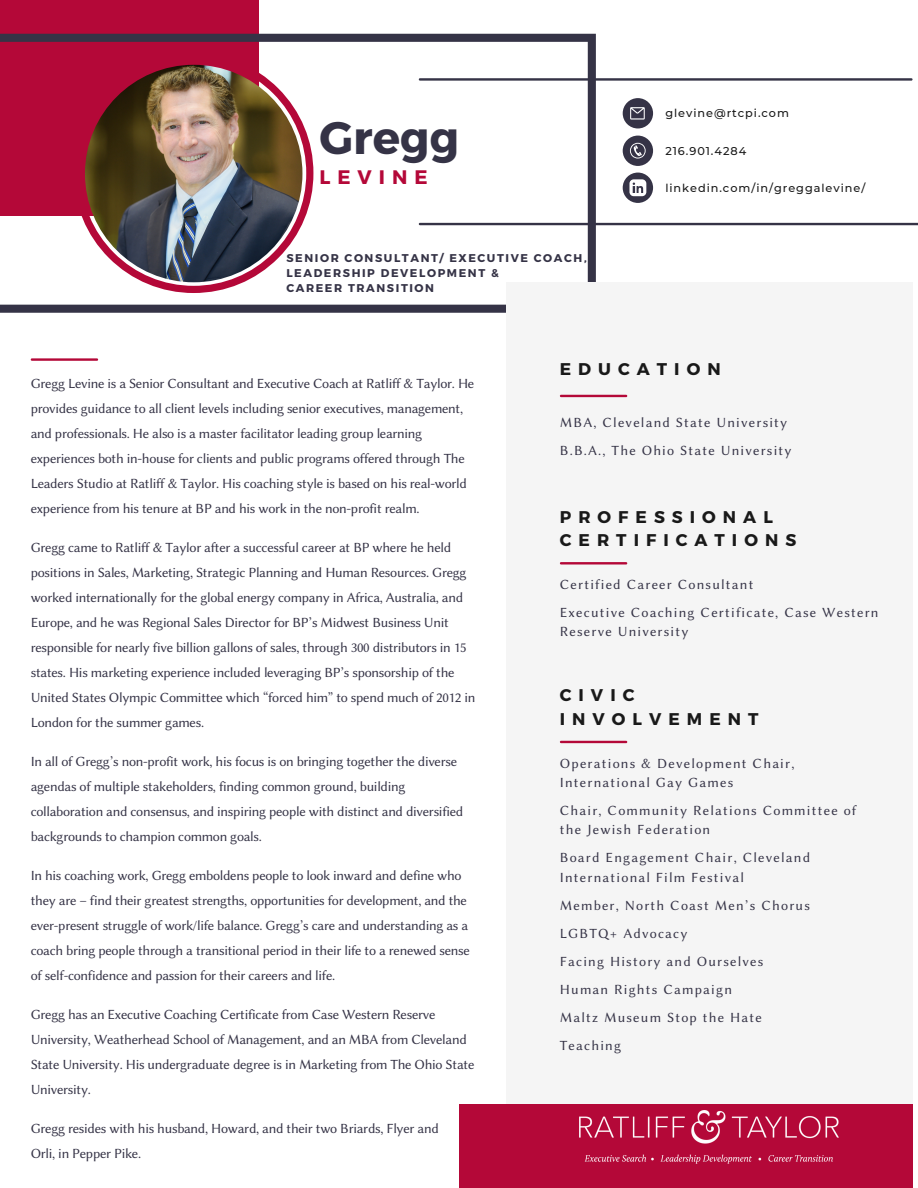
<style>
.page{position:relative;width:918px;height:1188px;background:#fff}
.page>*{position:absolute;margin:0;border:0;box-sizing:border-box;transform-origin:0 0}
.t1{font:700 45.6px "Montserrat";color:#353346}
.t2{font:700 19.5px "Montserrat";letter-spacing:.36em;color:#b40838}
.t3{font:700 16.95px/23.2px "Montserrat";letter-spacing:.415em;color:#191919}
.t4{font:14.1px/25px "Lin Biolinum O";letter-spacing:-.02em;color:#353346}
.t5{font:14.1px/19.4px "Lin Biolinum O";letter-spacing:.085em;color:#353346}
.t6{font:700 11.25px "Montserrat";letter-spacing:.14em;color:#353346}
.t7{font:500 11.25px "Montserrat";letter-spacing:.085em;color:#191919}
</style>
<div class="page">
<div style="left:0;top:0;width:258px;height:216px;background:#b40838"></div>
<svg style="left:0;top:34px;width:596px;height:279px"></svg>
<div style="left:506px;top:282px;width:406px;height:906px;background:#f5f5f5"></div>
<svg style="left:74px;top:53px;width:239px;height:240px"></svg>
<div style="left:459px;top:1104px;width:453px;height:84px;background:#b40838"></div>
<img style="left:85px;top:65px;width:217px;height:217px;border-radius:50%">
<hr style="left:420px;top:223px;width:498px;height:2px;background:#353346">
<hr style="left:420px;top:78px;width:491px;height:3px;background:#353346">
<div style="left:623px;top:136px;width:30px;height:30px;background:#353346;border-radius:50%"></div>
<svg style="left:630px;top:143px;width:16px;height:16px"></svg>
<hr style="left:32px;top:358px;width:65px;height:3px;background:#b40838">
<div style="left:623px;top:173px;width:30px;height:30px;background:#353346;border-radius:50%"></div>
<svg style="left:629px;top:179px;width:17px;height:17px"></svg>
<div style="left:623px;top:98px;width:30px;height:30px;background:#353346;border-radius:50%"></div>
<svg style="left:630px;top:107px;width:15px;height:13px"></svg>
<hr style="left:561px;top:395px;width:65px;height:2px;background:#b40838">
<hr style="left:561px;top:562px;width:65px;height:2px;background:#b40838">
<hr style="left:561px;top:741px;width:65px;height:2px;background:#b40838">
<img style="left:580px;top:1111px;width:259px;height:52px">
<p class="t1" style="left:319px;top:108px;width:141px">Gregg</p>
<p class="t2" style="left:319px;top:165px;width:110px">LEVINE</p>
<p class="t6" style="left:286px;top:250px;width:302px">SENIOR CONSULTANT/ EXECUTIVE COACH,</p>
<p class="t6" style="left:286px;top:265px;width:214px">LEADERSHIP DEVELOPMENT &amp;</p>
<p class="t6" style="left:286px;top:280px;width:149px">CAREER TRANSITION</p>
<p class="t7" style="left:665px;top:106px;width:125px">glevine@rtcpi.com</p>
<p class="t7" style="left:665px;top:144px;width:82px">216.901.4284</p>
<p class="t7" style="left:665px;top:181px;width:201px">linkedin.com/in/greggalevine/</p>
<p class="t4" style="left:31px;top:371px;width:445px">Gregg Levine is a Senior Consultant and Executive Coach at Ratliff &amp; Taylor. He provides guidance to all client levels including senior executives, management, and professionals. He also is a master facilitator leading group learning experiences both in-house for clients and public programs offered through The Leaders Studio at Ratliff &amp; Taylor. His coaching style is based on his real-world experience from his tenure at BP and his work in the non-profit realm.</p>
<p class="t4" style="left:31px;top:535px;width:446px">Gregg came to Ratliff &amp; Taylor after a successful career at BP where he held positions in Sales, Marketing, Strategic Planning and Human Resources. Gregg worked internationally for the global energy company in Africa, Australia, and Europe, and he was Regional Sales Director for BP’s Midwest Business Unit responsible for nearly five billion gallons of sales, through 300 distributors in 15 states. His marketing experience included leveraging BP’s sponsorship of the United States Olympic Committee which “forced him” to spend much of 2012 in London for the summer games.</p>
<p class="t4" style="left:31px;top:749px;width:434px">In all of Gregg’s non-profit work, his focus is on bringing together the diverse agendas of multiple stakeholders, finding common ground, building collaboration and consensus, and inspiring people with distinct and diversified backgrounds to champion common goals.</p>
<p class="t4" style="left:31px;top:863px;width:441px">In his coaching work, Gregg emboldens people to look inward and define who they are – find their greatest strengths, opportunities for development, and the ever-present struggle of work/life balance. Gregg’s care and understanding as a coach bring people through a transitional period in their life to a renewed sense of self-confidence and passion for their careers and life.</p>
<p class="t4" style="left:31px;top:1002px;width:445px">Gregg has an Executive Coaching Certificate from Case Western Reserve University, Weatherhead School of Management, and an MBA from Cleveland State University. His undergraduate degree is in Marketing from The Ohio State University.</p>
<p class="t4" style="left:31px;top:1116px;width:410px">Gregg resides with his husband, Howard, and their two Briards, Flyer and</p>
<p class="t4" style="left:31px;top:1141px;width:112px">Orli, in Pepper Pike.</p>
<p class="t3" style="left:560px;top:356px;width:162px">EDUCATION</p>
<p class="t5" style="left:560px;top:413px;width:229px">MBA, Cleveland State University</p>
<p class="t5" style="left:560px;top:441px;width:233px">B.B.A., The Ohio State University</p>
<p class="t3" style="left:560px;top:504px;width:238px">PROFESSIONAL<br>CERTIFICATIONS</p>
<p class="t5" style="left:560px;top:575px;width:195px">Certified Career Consultant</p>
<p class="t5" style="left:560px;top:603px;width:320px">Executive Coaching Certificate, Case Western<br>Reserve University</p>
<p class="t3" style="left:560px;top:683px;width:200px">CIVIC<br>INVOLVEMENT</p>
<p class="t5" style="left:560px;top:753px;width:236px">Operations &amp; Development Chair,<br>International Gay Games</p>
<p class="t5" style="left:560px;top:801px;width:298px">Chair, Community Relations Committee of the Jewish Federation</p>
<p class="t5" style="left:560px;top:848px;width:252px">Board Engagement Chair, Cleveland<br>International Film Festival</p>
<p class="t5" style="left:560px;top:896px;width:252px">Member, North Coast Men’s Chorus</p>
<p class="t5" style="left:560px;top:924px;width:129px">LGBTQ+ Advocacy</p>
<p class="t5" style="left:560px;top:952px;width:205px">Facing History and Ourselves</p>
<p class="t5" style="left:560px;top:980px;width:174px">Human Rights Campaign</p>
<p class="t5" style="left:560px;top:1008px;width:204px">Maltz Museum Stop the Hate</p>
<p class="t5" style="left:560px;top:1036px;width:63px">Teaching</p>
</div>
